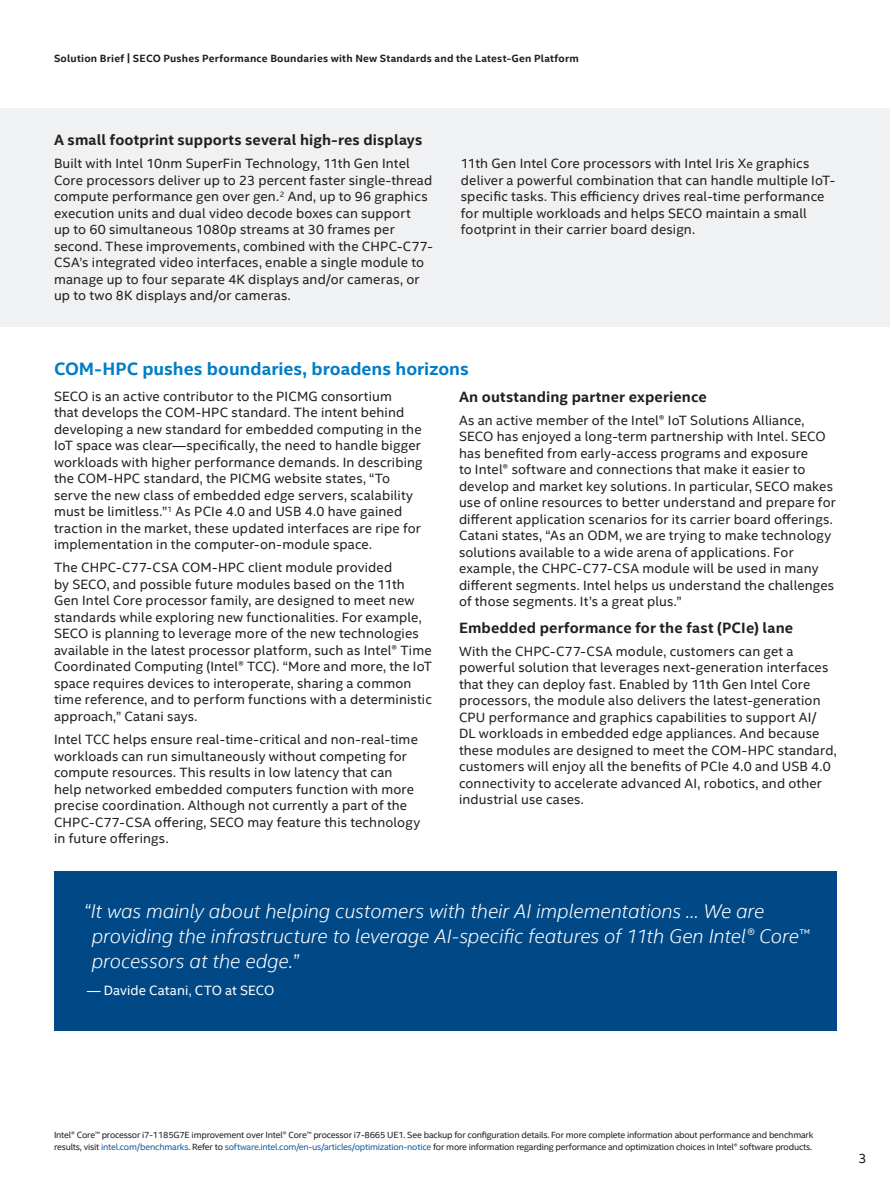
<style>
.page{position:relative;width:891px;height:1188px;background:#fff}
.page>*{position:absolute;margin:0;border:0;box-sizing:border-box;transform-origin:0 0}
.QUOTE{font:italic 300 19.8px/25.2px "Intel Clear";letter-spacing:-.005em;color:#fff}
.SUBHEAD_2{font:700 18px "Intel Clear";color:#007ec5}
.SUBHEAD_3{font:700 15px "Intel Clear";letter-spacing:.01em;color:#231f20}
.MainCopy___Caption{font:13.5px/16.5px "Intel Clear";letter-spacing:.01em;color:#231f20}
.QUOTE_CREDIT{font:13.5px "Intel Clear";letter-spacing:.005em;color:#fff}
.t1{font:700 10.5px "Intel Clear";letter-spacing:.025em;color:#231f20}
.Bdy8_-_Body_Text_8pt{font:9px/12px "Intel Clear";letter-spacing:-.02em;color:#231f20}
.s1{font-size:12px}
.s2{color:#175d9e}
</style>
<div class="page">
<div style="left:0;top:108px;width:890px;height:219px;background:#f0f1f2"></div>
<div style="left:54px;top:871px;width:783px;height:159px;background:#014887"></div>
<p class="t1" style="left:54px;top:52px;width:526px">Solution Brief | SECO Pushes Performance Boundaries with New Standards and the Latest-Gen Platform</p>
<p class="SUBHEAD_3" style="left:54px;top:131px;width:370px">A small footprint supports several high-res displays</p>
<p class="MainCopy___Caption" style="left:54px;top:156px;width:380px">Built with Intel 10nm SuperFin Technology, 11th Gen Intel Core processors deliver up to 23 percent faster single-thread compute performance gen over gen.<sup>2</sup> And, up to 96 graphics execution units and dual video decode boxes can support<br>up to 60 simultaneous 1080p streams at 30 frames per second. These improvements, combined with the CHPC-C77- CSA’s integrated video interfaces, enable a single module to manage up to four separate 4K displays and/or cameras, or up to two 8K displays and/or cameras.</p>
<p class="MainCopy___Caption" style="left:461px;top:156px;width:376px">11th Gen Intel Core processors with Intel Iris X<span class="s1">e</span> graphics deliver a powerful combination that can handle multiple IoT&shy;specific tasks. This efficiency drives real-time performance for multiple workloads and helps SECO maintain a small footprint in their carrier board design.</p>
<p class="SUBHEAD_2" style="left:54px;top:358px;width:416px">COM-HPC pushes boundaries, broadens horizons</p>
<p class="MainCopy___Caption" style="left:54px;top:388px;width:370px">SECO is an active contributor to the PICMG consortium<br>that develops the COM-HPC standard. The intent behind developing a new standard for embedded computing in the IoT space was clear—specifically, the need to handle bigger workloads with higher performance demands. In describing the COM-HPC standard, the PICMG website states, “To serve the new class of embedded edge servers, scalability must be limitless.”<sup>1</sup> As PCIe 4.0 and USB 4.0 have gained traction in the market, these updated interfaces are ripe for implementation in the computer-on-module space.</p>
<p class="MainCopy___Caption" style="left:54px;top:560px;width:380px">The CHPC-C77-CSA COM-HPC client module provided<br>by SECO, and possible future modules based on the 11th Gen Intel Core processor family, are designed to meet new standards while exploring new functionalities. For example, SECO is planning to leverage more of the new technologies available in the latest processor platform, such as Intel® Time Coordinated Computing (Intel® TCC). “More and more, the IoT space requires devices to interoperate, sharing a common time reference, and to perform functions with a deterministic approach,” Catani says.</p>
<p class="MainCopy___Caption" style="left:54px;top:731px;width:368px">Intel TCC helps ensure real-time-critical and non-real-time workloads can run simultaneously without competing for compute resources. This results in low latency that can help networked embedded computers function with more precise coordination. Although not currently a part of the CHPC-C77-CSA offering, SECO may feature this technology in future offerings.</p>
<p class="SUBHEAD_3" style="left:459px;top:387px;width:249px">An outstanding partner experience</p>
<p class="MainCopy___Caption" style="left:459px;top:412px;width:378px">As an active member of the Intel® IoT Solutions Alliance, SECO has enjoyed a long-term partnership with Intel. SECO has benefited from early-access programs and exposure<br>to Intel® software and connections that make it easier to develop and market key solutions. In particular, SECO makes use of online resources to better understand and prepare for different application scenarios for its carrier board offerings.<br>Catani states, “As an ODM, we are trying to make technology solutions available to a wide arena of applications. For example, the CHPC-C77-CSA module will be used in many different segments. Intel helps us understand the challenges of those segments. It’s a great plus.”</p>
<p class="SUBHEAD_3" style="left:459px;top:618px;width:336px">Embedded performance for the fast (PCIe) lane</p>
<p class="MainCopy___Caption" style="left:459px;top:643px;width:379px">With the CHPC-C77-CSA module, customers can get a powerful solution that leverages next-generation interfaces that they can deploy fast. Enabled by 11th Gen Intel Core processors, the module also delivers the latest-generation CPU performance and graphics capabilities to support AI/<br>DL workloads in embedded edge appliances. And because these modules are designed to meet the COM-HPC standard, customers will enjoy all the benefits of PCIe 4.0 and USB 4.0 connectivity to accelerate advanced AI, robotics, and other industrial use cases.</p>
<p class="QUOTE" style="left:92px;top:899px;width:719px;text-indent:-8px">“It was mainly about helping customers with their AI implementations … We are providing the infrastructure to leverage AI-specific features of 11th Gen Intel® Core™ processors at the edge.”</p>
<p class="QUOTE_CREDIT" style="left:87px;top:982px;width:189px">— Davide Catani, CTO at SECO</p>
<p class="Bdy8_-_Body_Text_8pt" style="left:54px;top:1129px;width:761px">Intel® Core™ processor i7-1185G7E improvement over Intel® Core™ processor i7-8665 UE1. See backup for configuration details. For more complete information about performance and benchmark results, visit <span class="s2">intel.com/benchmarks.</span> Refer to <span class="s2">software.intel.com/en-us/articles/optimization-notice</span> for more information regarding performance and optimization choices in Intel® software products.</p>
<p class="MainCopy___Caption" style="left:858px;top:1151px;width:10px">3</p>
</div>
